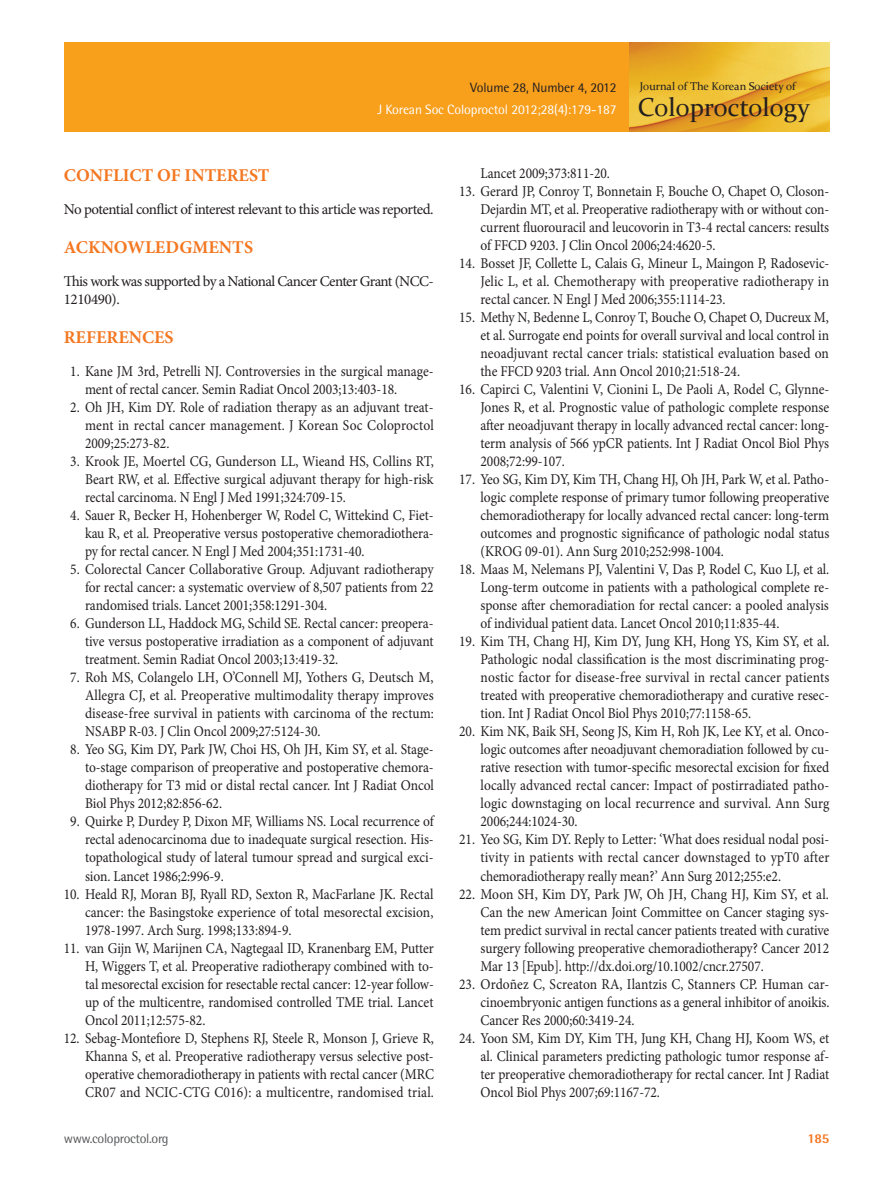
<style>
.page{position:relative;width:893px;height:1191px;background:#fff}
.page>*{position:absolute;margin:0;border:0;box-sizing:border-box;transform-origin:0 0}
.t1{font:25.95px "Constantia";color:#231f20}
.t2{font:700 18px "Minion Pro";color:#f47721}
.t3{font:15px/18px "Minion Pro";letter-spacing:-.005em;color:#231f20;text-align:justify;scale:.9 1}
.t4{font:15px "Minion Pro";letter-spacing:-.035em;color:#231f20}
.t5{font:15px/18px "Minion Pro";letter-spacing:-.045em;color:#231f20}
.t6{font:13.5px "Rotis Semi Sans Std";letter-spacing:-.01em;color:#fff}
.t7{font:13.5px "Rotis Semi Sans Std";letter-spacing:-.01em;color:#231f20}
.t8{font:13.5px "Rotis Semi Sans Std";letter-spacing:-.025em;color:#57585a}
.t9{font:800 13.5px "Rotis Semi Sans Std";color:#f47721}
.t10{font:11.25px "Constantia";color:#231f20}
</style>
<div class="page">
<div style="left:64px;top:43px;width:565px;height:89px;background:#f89f1c"></div>
<img style="left:629px;top:43px;width:200px;height:89px">
<p class="t7" style="left:470px;top:80px;width:148px">Volume 28, Number 4, 2012</p>
<p class="t6" style="left:377px;top:102px;width:241px">J Korean Soc Coloproctol 2012;28(4):179-187</p>
<p class="t10" style="left:640px;top:79px;width:157px">Journal of The Korean Society of</p>
<h1 class="t1" style="left:638px;top:90px;width:174px">Coloproctology</h1>
<p class="t2" style="left:64px;top:162px;width:207px">CONFLICT OF INTEREST</p>
<p class="t4" style="left:64px;top:199px;width:371px">No potential conflict of interest relevant to this article was reported.</p>
<p class="t2" style="left:64px;top:234px;width:191px">ACKNOWLEDGMENTS</p>
<p class="t5" style="left:64px;top:272px;width:372px">This work was supported by a National Cancer Center Grant (NCC-<br>1210490).</p>
<p class="t2" style="left:64px;top:324px;width:111px">REFERENCES</p>
<p class="t3" style="left:85px;top:362px;width:389px;text-indent:-15px">1. Kane JM 3rd, Petrelli NJ. Controversies in the surgical manage&shy;ment of rectal cancer. Semin Radiat Oncol 2003;13:403-18.</p>
<p class="t3" style="left:85px;top:398px;width:389px;text-indent:-15px">2. Oh JH, Kim DY. Role of radiation therapy as an adjuvant treat&shy;ment in rectal cancer management. J Korean Soc Coloproctol 2009;25:273-82.</p>
<p class="t3" style="left:85px;top:452px;width:389px;text-indent:-15px">3. Krook JE, Moertel CG, Gunderson LL, Wieand HS, Collins RT, Beart RW, et al. Effective surgical adjuvant therapy for high-risk rectal carcinoma. N Engl J Med 1991;324:709-15.</p>
<p class="t3" style="left:85px;top:506px;width:389px;text-indent:-15px">4. Sauer R, Becker H, Hohenberger W, Rodel C, Wittekind C, Fiet&shy;kau R, et al. Preoperative versus postoperative chemoradiothera&shy;py for rectal cancer. N Engl J Med 2004;351:1731-40.</p>
<p class="t3" style="left:85px;top:560px;width:389px;text-indent:-15px">5. Colorectal Cancer Collaborative Group. Adjuvant radiotherapy for rectal cancer: a systematic overview of 8,507 patients from 22 randomised trials. Lancet 2001;358:1291-304.</p>
<p class="t3" style="left:85px;top:614px;width:389px;text-indent:-15px">6. Gunderson LL, Haddock MG, Schild SE. Rectal cancer: preopera&shy;tive versus postoperative irradiation as a component of adjuvant treatment. Semin Radiat Oncol 2003;13:419-32.</p>
<p class="t3" style="left:85px;top:668px;width:389px;text-indent:-15px">7. Roh MS, Colangelo LH, O’Connell MJ, Yothers G, Deutsch M, Allegra CJ, et al. Preoperative multimodality therapy improves disease-free survival in patients with carcinoma of the rectum:<br>NSABP R-03. J Clin Oncol 2009;27:5124-30.</p>
<p class="t3" style="left:85px;top:740px;width:389px;text-indent:-15px">8. Yeo SG, Kim DY, Park JW, Choi HS, Oh JH, Kim SY, et al. Stage&shy;to-stage comparison of preoperative and postoperative chemora&shy;diotherapy for T3 mid or distal rectal cancer. Int J Radiat Oncol Biol Phys 2012;82:856-62.</p>
<p class="t3" style="left:85px;top:812px;width:389px;text-indent:-15px">9. Quirke P, Durdey P, Dixon MF, Williams NS. Local recurrence of rectal adenocarcinoma due to inadequate surgical resection. His&shy;topathological study of lateral tumour spread and surgical exci&shy;sion. Lancet 1986;2:996-9.</p>
<p class="t3" style="left:85px;top:884px;width:389px;text-indent:-21px">10. Heald RJ, Moran BJ, Ryall RD, Sexton R, MacFarlane JK. Rectal cancer: the Basingstoke experience of total mesorectal excision, 1978-1997. Arch Surg. 1998;133:894-9.</p>
<p class="t3" style="left:85px;top:938px;width:389px;text-indent:-21px">11. van Gijn W, Marijnen CA, Nagtegaal ID, Kranenbarg EM, Putter H, Wiggers T, et al. Preoperative radiotherapy combined with to&shy;tal mesorectal excision for resectable rectal cancer: 12-year follow&shy;up of the multicentre, randomised controlled TME trial. Lancet Oncol 2011;12:575-82.</p>
<p class="t3" style="left:85px;top:1028px;width:389px;text-indent:-21px">12. Sebag-Montefiore D, Stephens RJ, Steele R, Monson J, Grieve R, Khanna S, et al. Preoperative radiotherapy versus selective post&shy;operative chemoradiotherapy in patients with rectal cancer (MRC CR07 and NCIC-CTG C016): a multicentre, randomised trial.</p>
<p class="t3" style="left:480px;top:164px;width:145px">Lancet 2009;373:811-20.</p>
<p class="t3" style="left:480px;top:182px;width:389px;text-indent:-21px">13. Gerard JP, Conroy T, Bonnetain F, Bouche O, Chapet O, Closon-Dejardin MT, et al. Preoperative radiotherapy with or without con&shy;current fluorouracil and leucovorin in T3-4 rectal cancers: results of FFCD 9203. J Clin Oncol 2006;24:4620-5.</p>
<p class="t3" style="left:480px;top:254px;width:389px;text-indent:-21px">14. Bosset JF, Collette L, Calais G, Mineur L, Maingon P, Radosevic-Jelic L, et al. Chemotherapy with preoperative radiotherapy in rectal cancer. N Engl J Med 2006;355:1114-23.</p>
<p class="t3" style="left:480px;top:308px;width:389px;text-indent:-21px">15. Methy N, Bedenne L, Conroy T, Bouche O, Chapet O, Ducreux M, et al. Surrogate end points for overall survival and local control in neoadjuvant rectal cancer trials: statistical evaluation based on the FFCD 9203 trial. Ann Oncol 2010;21:518-24.</p>
<p class="t3" style="left:480px;top:380px;width:389px;text-indent:-21px">16. Capirci C, Valentini V, Cionini L, De Paoli A, Rodel C, Glynne-Jones R, et al. Prognostic value of pathologic complete response after neoadjuvant therapy in locally advanced rectal cancer: long&shy;term analysis of 566 ypCR patients. Int J Radiat Oncol Biol Phys 2008;72:99-107.</p>
<p class="t3" style="left:480px;top:470px;width:389px;text-indent:-21px">17. Yeo SG, Kim DY, Kim TH, Chang HJ, Oh JH, Park W, et al. Patho&shy;logic complete response of primary tumor following preoperative chemoradiotherapy for locally advanced rectal cancer: long-term outcomes and prognostic significance of pathologic nodal status (KROG 09-01). Ann Surg 2010;252:998-1004.</p>
<p class="t3" style="left:480px;top:560px;width:389px;text-indent:-21px">18. Maas M, Nelemans PJ, Valentini V, Das P, Rodel C, Kuo LJ, et al.<br>Long-term outcome in patients with a pathological complete re&shy;sponse after chemoradiation for rectal cancer: a pooled analysis of individual patient data. Lancet Oncol 2010;11:835-44.</p>
<p class="t3" style="left:480px;top:632px;width:389px;text-indent:-21px">19. Kim TH, Chang HJ, Kim DY, Jung KH, Hong YS, Kim SY, et al.<br>Pathologic nodal classification is the most discriminating prog&shy;nostic factor for disease-free survival in rectal cancer patients treated with preoperative chemoradiotherapy and curative resec&shy;tion. Int J Radiat Oncol Biol Phys 2010;77:1158-65.</p>
<p class="t3" style="left:480px;top:722px;width:389px;text-indent:-21px">20. Kim NK, Baik SH, Seong JS, Kim H, Roh JK, Lee KY, et al. Onco&shy;logic outcomes after neoadjuvant chemoradiation followed by cu&shy;rative resection with tumor-specific mesorectal excision for fixed locally advanced rectal cancer: Impact of postirradiated patho&shy;logic downstaging on local recurrence and survival. Ann Surg 2006;244:1024-30.</p>
<p class="t3" style="left:480px;top:830px;width:389px;text-indent:-21px">21. Yeo SG, Kim DY. Reply to Letter: ‘What does residual nodal posi&shy;tivity in patients with rectal cancer downstaged to ypT0 after chemoradiotherapy really mean?’ Ann Surg 2012;255:e2.</p>
<p class="t3" style="left:480px;top:884px;width:389px;text-indent:-21px">22. Moon SH, Kim DY, Park JW, Oh JH, Chang HJ, Kim SY, et al.<br>Can the new American Joint Committee on Cancer staging sys&shy;tem predict survival in rectal cancer patients treated with curative surgery following preoperative chemoradiotherapy? Cancer 2012<br>Mar 13 [Epub]. http://dx.doi.org/10.1002/cncr.27507.</p>
<p class="t3" style="left:480px;top:974px;width:389px;text-indent:-21px">23. Ordoñez C, Screaton RA, Ilantzis C, Stanners CP. Human car&shy;cinoembryonic antigen functions as a general inhibitor of anoikis.<br>Cancer Res 2000;60:3419-24.</p>
<p class="t3" style="left:480px;top:1028px;width:389px;text-indent:-21px">24. Yoon SM, Kim DY, Kim TH, Jung KH, Chang HJ, Koom WS, et al. Clinical parameters predicting pathologic tumor response af&shy;ter preoperative chemoradiotherapy for rectal cancer. Int J Radiat Oncol Biol Phys 2007;69:1167-72.</p>
<p class="t8" style="left:64px;top:1130px;width:106px">www.coloproctol.org</p>
<p class="t9" style="left:807px;top:1129px;width:23px">185</p>
</div>
